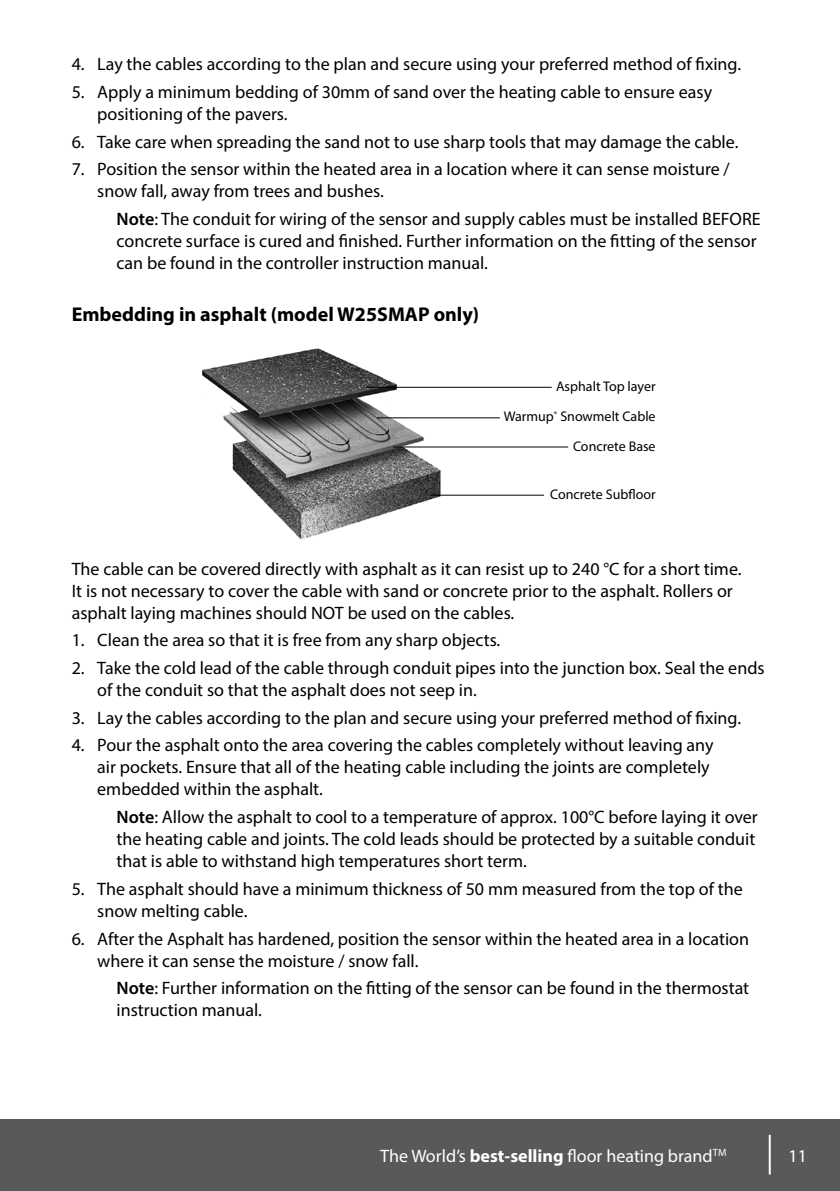
<style>
.page{position:relative;width:840px;height:1191px;background:#fff}
.page>*{position:absolute;margin:0;border:0;box-sizing:border-box;transform-origin:0 0}
.t1{font:700 20px "Myriad Pro";color:#000}
.t2{font:18px/22px "Myriad Pro";color:#000}
.t3{font:18px "Myriad Pro";color:#fff}
.t4{font:14px/30px "Myriad Pro";color:#000;text-align:right}
.t5{font:10.4px "Myriad Pro";color:#fff}
.s1{font-weight:600}
.s2{font-weight:700}
</style>
<div class="page">
<div style="left:0;top:1120px;width:839px;height:71px;background:#58595b"></div>
<hr style="left:768px;top:1134px;width:2px;height:40px;background:#fff">
<img style="left:201px;top:348px;width:252px;height:192px">
<hr style="left:376px;top:417px;width:123px;height:1px;background:#000">
<hr style="left:393px;top:446px;width:175px;height:1px;background:#000">
<hr style="left:430px;top:495px;width:113px;height:1px;background:#000">
<hr style="left:365px;top:387px;width:186px;height:1px;background:#000">
<p class="t2" style="left:72px;top:53px;width:670px">4. Lay the cables according to the plan and secure using your preferred method of fixing.</p>
<p class="t2" style="left:97px;top:81px;width:616px;text-indent:-26px">5. Apply a minimum bedding of 30mm of sand over the heating cable to ensure easy positioning of the pavers.</p>
<p class="t2" style="left:72px;top:130px;width:668px">6. Take care when spreading the sand not to use sharp tools that may damage the cable.</p>
<p class="t2" style="left:97px;top:158px;width:633px;text-indent:-26px">7. Position the sensor within the heated area in a location where it can sense moisture / snow fall, away from trees and bushes.</p>
<p class="t2" style="left:116px;top:208px;width:645px"><span class="s1">Note</span>: The conduit for wiring of the sensor and supply cables must be installed BEFORE concrete surface is cured and finished. Further information on the fitting of the sensor can be found in the controller instruction manual.</p>
<p class="t1" style="left:72px;top:301px;width:409px">Embedding in asphalt (model W25SMAP only)</p>
<p class="t4" style="left:503px;top:371px;width:153px">Asphalt Top layer<br>Warmup<sup>®</sup> Snowmelt Cable<br>Concrete Base</p>
<p class="t4" style="left:549px;top:478px;width:107px">Concrete Subfloor</p>
<p class="t2" style="left:72px;top:557px;width:671px">The cable can be covered directly with asphalt as it can resist up to 240 °C for a short time.<br>It is not necessary to cover the cable with sand or concrete prior to the asphalt. Rollers or asphalt laying machines should NOT be used on the cables.</p>
<p class="t2" style="left:72px;top:629px;width:430px">1. Clean the area so that it is free from any sharp objects.</p>
<p class="t2" style="left:97px;top:657px;width:668px;text-indent:-26px">2. Take the cold lead of the cable through conduit pipes into the junction box. Seal the ends of the conduit so that the asphalt does not seep in.</p>
<p class="t2" style="left:72px;top:706px;width:670px">3. Lay the cables according to the plan and secure using your preferred method of fixing.</p>
<p class="t2" style="left:97px;top:734px;width:617px;text-indent:-26px">4. Pour the asphalt onto the area covering the cables completely without leaving any air pockets. Ensure that all of the heating cable including the joints are completely embedded within the asphalt.</p>
<p class="t2" style="left:116px;top:806px;width:642px"><span class="s1">Note</span>: Allow the asphalt to cool to a temperature of approx. 100°C before laying it over the heating cable and joints. The cold leads should be protected by a suitable conduit that is able to withstand high temperatures short term.</p>
<p class="t2" style="left:97px;top:877px;width:646px;text-indent:-26px">5. The asphalt should have a minimum thickness of 50 mm measured from the top of the snow melting cable.</p>
<p class="t2" style="left:97px;top:927px;width:653px;text-indent:-26px">6. After the Asphalt has hardened, position the sensor within the heated area in a location where it can sense the moisture / snow fall.</p>
<p class="t2" style="left:116px;top:977px;width:634px"><span class="s1">Note</span>: Further information on the fitting of the sensor can be found in the thermostat instruction manual.</p>
<p class="t5" style="left:712px;top:1145px;width:15px">TM</p>
<p class="t3" style="left:380px;top:1144px;width:334px">The World’s <span class="s2">best-selling</span> floor heating brand</p>
<p class="t3" style="left:788px;top:1145px;width:20px">11</p>
</div>
